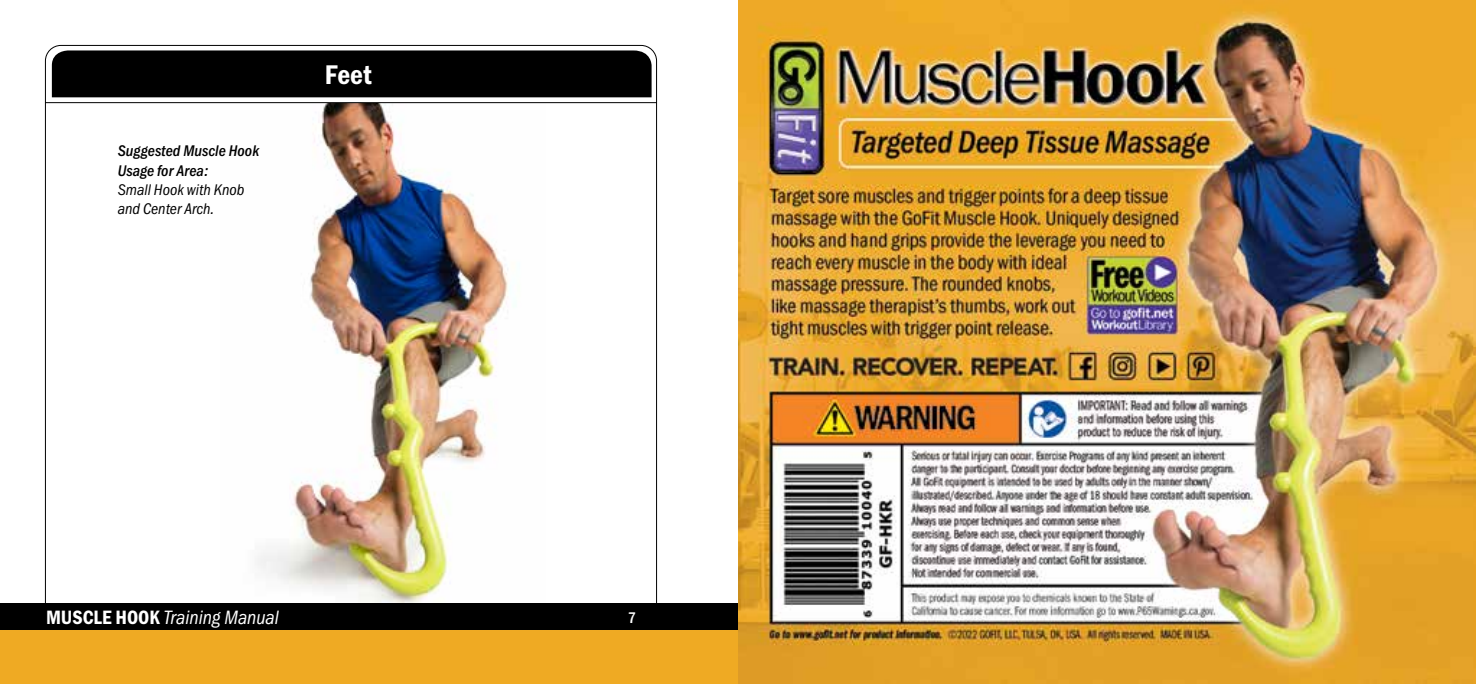
<style>
.page{position:relative;width:1476px;height:684px;background:#fff}
.page>*{position:absolute;margin:0;border:0;box-sizing:border-box;transform-origin:0 0}
.t1{font:28px "Franklin Gothic URW Con Dem";color:#fff}
.t2{font:20px "Franklin Gothic URW Con Boo Ita";color:#fff}
.t3{font:16px/19.2px "Franklin Gothic URW Con Med Ita";color:#000}
.t4{font:16px/19.2px "Franklin Gothic URW Con Boo Ita";color:#000}
.t5{font:500 16px "Franklin Gothic URW Con";color:#fff}
.s1{font-family:"Franklin Gothic URW Con Dem"}
</style>
<div class="page">
<img style="left:220px;top:103px;width:326px;height:500px">
<div style="left:52px;top:50px;width:600px;height:47px;background:#000"></div>
<hr style="left:45px;top:102px;width:612px;height:1px;background:#000">
<div style="left:0;top:603px;width:738px;height:81px;background:#000"></div>
<div style="left:0;top:630px;width:738px;height:54px;background:#efaa23"></div>
<img style="left:738px;top:0;width:738px;height:684px">
<p class="t3" style="left:118px;top:142px;width:143px">Suggested Muscle Hook<br>Usage for Area:</p>
<p class="t4" style="left:118px;top:180px;width:128px">Small Hook with Knob and Center Arch.</p>
<h1 class="t1" style="left:325px;top:56px;width:48px">Feet</h1>
<p class="t2" style="left:46px;top:606px;width:234px"><span class="s1">MUSCLE HOOK</span> Training Manual</p>
<p class="t5" style="left:628px;top:607px;width:10px">7</p>
</div>
